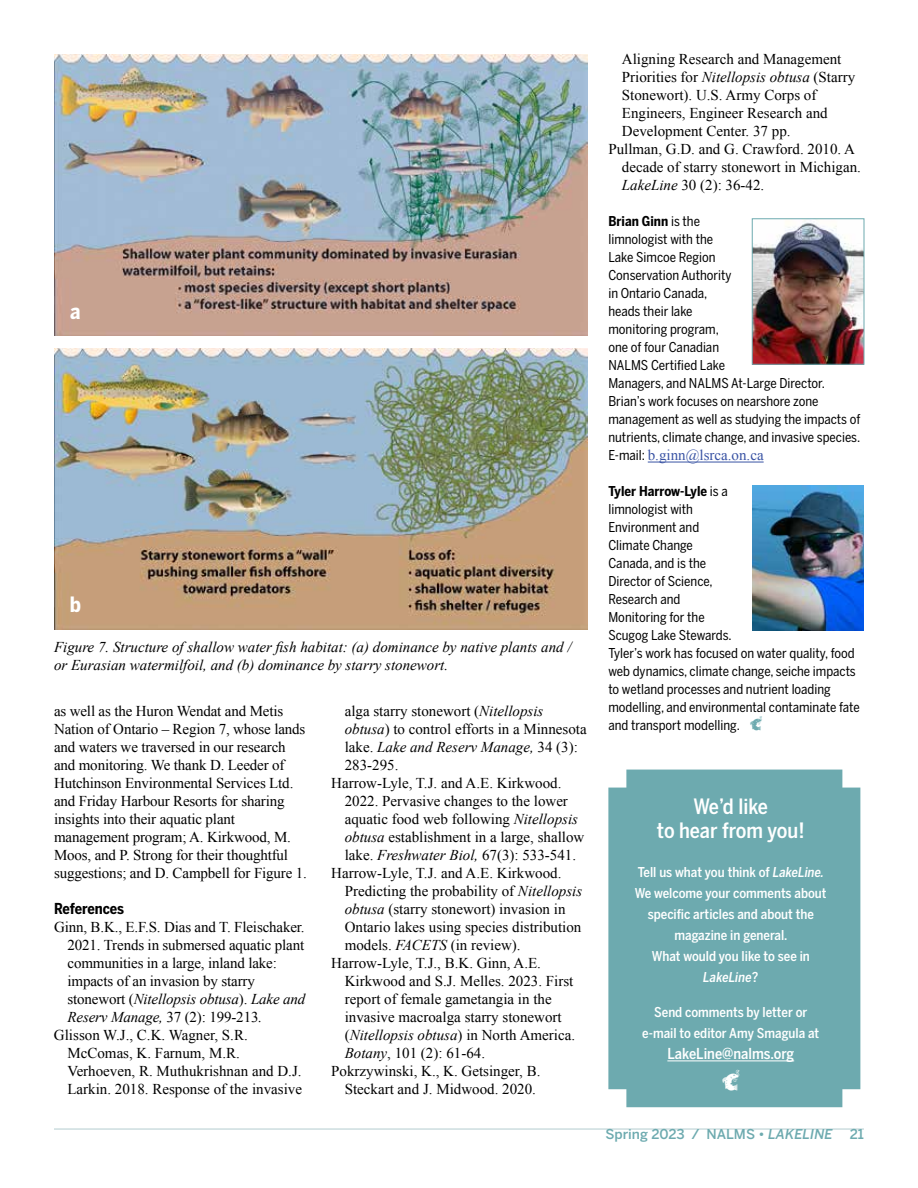
<style>
.page{position:relative;width:918px;height:1188px;background:#fff}
.page>*{position:absolute;margin:0;border:0;box-sizing:border-box;transform-origin:0 0}
.t1{font:24px "Critter";color:#fff}
.t2{font:500 21px/24px "Benton Sans Cond";color:#fff;text-align:center}
.t3{font:700 21px "Benton Sans Cond";color:#fff}
.t4{font:15px/18px "Times New Roman";color:#000}
.t5{font:italic 15px/18px "Times New Roman";color:#000}
.t6{font:15px "Times New Roman";color:#3953a4}
.t7{font:500 15px "Benton Sans Cond";color:#fff}
.t8{font:700 15px "Benton Sans Cond";letter-spacing:-.005em;color:#000}
.t9{font:13.5px/18px "Benton Sans Cond";color:#000}
.t10{font:500 13.5px/21px "Benton Sans Cond";color:#fff;text-align:center}
.t11{font:500 13.5px "Benton Sans";color:#6daaaf}
.s1{font-style:normal}
.s2{font-style:italic}
.s3{font-weight:700}
.s4{font-family:"Benton Sans Cond";font-size:13.5px;color:#000}
.s5{font-family:"Critter";font-size:16.5px;color:#6daaaf}
</style>
<div class="page">
<hr style="left:54px;top:1128px;width:810px;height:2px;background:#ccdddf">
<img style="left:54px;top:54px;width:534px;height:281px">
<img style="left:54px;top:349px;width:534px;height:281px">
<hr style="left:648px;top:462px;width:116px;height:1px;background:#3953a4">
<img style="left:754px;top:220px;width:108px;height:143px">
<div style="left:752px;top:218px;width:112px;height:147px;border:1px solid #6daaaf"></div>
<img style="left:752px;top:485px;width:112px;height:146px">
<svg style="left:608px;top:770px;width:252px;height:337px;background:#72adb1"></svg>
<hr style="left:667px;top:1061px;width:127px;height:1px;background:#fff">
<h2 class="t3" style="left:70px;top:299px;width:12px">a</h2>
<h2 class="t3" style="left:70px;top:591px;width:13px">b</h2>
<p class="t5" style="left:54px;top:637px;width:519px">Figure 7. Structure of shallow water fish habitat: (a) dominance by native plants and / or Eurasian watermilfoil, and (b) dominance by starry stonewort.</p>
<p class="t4" style="left:54px;top:701px;width:255px">as well as the Huron Wendat and Metis Nation of Ontario – Region 7, whose lands and waters we traversed in our research and monitoring. We thank D. Leeder of Hutchinson Environmental Services Ltd. and Friday Harbour Resorts for sharing insights into their aquatic plant management program; A. Kirkwood, M.<br>Moos, and P. Strong for their thoughtful suggestions; and D. Campbell for Figure 1.</p>
<p class="t8" style="left:54px;top:899px;width:72px">References</p>
<p class="t4" style="left:54px;top:917px;width:252px">Ginn, B.K., E.F.S. Dias and T. Fleischaker.</p>
<p class="t4" style="left:68px;top:935px;width:238px">2021. Trends in submersed aquatic plant</p>
<p class="t4" style="left:68px;top:953px;width:211px">communities in a large, inland lake:</p>
<p class="t4" style="left:68px;top:971px;width:189px">impacts of an invasion by starry</p>
<p class="t5" style="left:68px;top:989px;width:239px"><span class="s1">stonewort (</span>Nitellopsis obtusa<span class="s1">).</span> Lake and</p>
<p class="t5" style="left:67px;top:1007px;width:196px">Reserv Manage, <span class="s1">37 (2): 199-213</span>.</p>
<p class="t4" style="left:54px;top:1025px;width:195px">Glisson W.J., C.K. Wagner, S.R.</p>
<p class="t4" style="left:67px;top:1043px;width:174px">McComas, K. Farnum, M.R.</p>
<p class="t4" style="left:67px;top:1061px;width:236px">Verhoeven, R. Muthukrishnan and D.J.</p>
<p class="t4" style="left:67px;top:1079px;width:236px">Larkin. 2018. Response of the invasive</p>
<p class="t4" style="left:345px;top:701px;width:200px">alga starry stonewort (<span class="s2">Nitellopsis</span></p>
<p class="t4" style="left:345px;top:719px;width:244px"><span class="s2">obtusa</span>) to control efforts in a Minnesota</p>
<p class="t5" style="left:345px;top:737px;width:235px"><span class="s1">lake.</span> Lake and Reserv Manage, <span class="s1">34 (3):</span></p>
<p class="t4" style="left:345px;top:755px;width:55px">283-295.</p>
<p class="t4" style="left:331px;top:773px;width:232px">Harrow-Lyle, T.J. and A.E. Kirkwood.</p>
<p class="t4" style="left:345px;top:791px;width:225px">2022. Pervasive changes to the lower</p>
<p class="t4" style="left:345px;top:809px;width:235px">aquatic food web following <span class="s2">Nitellopsis</span></p>
<p class="t4" style="left:345px;top:827px;width:241px"><span class="s2">obtusa</span> establishment in a large, shallow</p>
<p class="t4" style="left:345px;top:845px;width:233px">lake. <span class="s2">Freshwater Biol,</span> 67(3): 533-541.</p>
<p class="t4" style="left:331px;top:863px;width:232px">Harrow-Lyle, T.J. and A.E. Kirkwood.</p>
<p class="t4" style="left:345px;top:881px;width:239px">Predicting the probability of <span class="s2">Nitellopsis</span></p>
<p class="t4" style="left:345px;top:899px;width:222px"><span class="s2">obtusa</span> (starry stonewort) invasion in</p>
<p class="t4" style="left:345px;top:917px;width:238px">Ontario lakes using species distribution</p>
<p class="t4" style="left:345px;top:935px;width:177px">models. <span class="s2">FACETS</span> (in review).</p>
<p class="t4" style="left:331px;top:953px;width:211px">Harrow-Lyle, T.J., B.K. Ginn, A.E.</p>
<p class="t4" style="left:345px;top:971px;width:230px">Kirkwood and S.J. Melles. 2023. First</p>
<p class="t4" style="left:345px;top:989px;width:209px">report of female gametangia in the</p>
<p class="t4" style="left:345px;top:1007px;width:219px">invasive macroalga starry stonewort</p>
<p class="t4" style="left:345px;top:1025px;width:232px">(<span class="s2">Nitellopsis obtusa</span>) in North America.</p>
<p class="t4" style="left:345px;top:1043px;width:142px"><span class="s2">Botany</span>, 101 (2): 61-64.</p>
<p class="t4" style="left:331px;top:1061px;width:211px">Pokrzywinski, K., K. Getsinger, B.</p>
<p class="t4" style="left:345px;top:1079px;width:193px">Steckart and J. Midwood. 2020.</p>
<p class="t4" style="left:622px;top:50px;width:221px">Aligning Research and Management</p>
<p class="t4" style="left:622px;top:68px;width:235px">Priorities for <span class="s2">Nitellopsis obtusa</span> (Starry</p>
<p class="t4" style="left:622px;top:86px;width:196px">Stonewort). U.S. Army Corps of</p>
<p class="t4" style="left:622px;top:104px;width:207px">Engineers, Engineer Research and</p>
<p class="t4" style="left:622px;top:122px;width:170px">Development Center. 37 pp.</p>
<p class="t4" style="left:608px;top:140px;width:248px">Pullman, G.D. and G. Crawford. 2010. A</p>
<p class="t4" style="left:622px;top:158px;width:241px">decade of starry stonewort in Michigan.</p>
<p class="t4" style="left:622px;top:176px;width:144px"><span class="s2">LakeLine</span> 30 (2): 36-42.</p>
<p class="t9" style="left:608px;top:212px;width:253px"><span class="s3">Brian Ginn</span> is the<br>limnologist with the<br>Lake Simcoe Region<br>Conservation Authority<br>in Ontario Canada,<br>heads their lake<br>monitoring program,<br>one of four Canadian<br>NALMS Certified Lake<br>Managers, and NALMS At-Large Director.<br>Brian’s work focuses on nearshore zone management as well as studying the impacts of nutrients, climate change, and invasive species.</p>
<p class="t6" style="left:608px;top:445px;width:157px"><span class="s4">E-mail:</span> b.ginn@lsrca.on.ca</p>
<p class="t9" style="left:608px;top:482px;width:253px"><span class="s3">Tyler Harrow-Lyle</span> is a<br>limnologist with<br>Environment and<br>Climate Change<br>Canada, and is the<br>Director of Science,<br>Research and<br>Monitoring for the<br>Scugog Lake Stewards.<br>Tyler’s work has focused on water quality, food web dynamics, climate change, seiche impacts to wetland processes and nutrient loading modelling, and environmental contaminate fate and transport modelling. <span class="s5">c</span></p>
<h2 class="t2" style="left:657px;top:795px;width:149px">We’d like<br>to hear from you!</h2>
<p class="t10" style="left:635px;top:862px;width:193px">Tell us what you think of <span class="s2">LakeLine.<br></span>We welcome your comments about specific articles and about the magazine in general.<br>What would you like to see in<br><span class="s2">LakeLine</span>?</p>
<p class="t10" style="left:642px;top:1002px;width:179px">Send comments by letter or e-mail to editor Amy Smagula at</p>
<p class="t7" style="left:667px;top:1044px;width:128px">LakeLine@nalms.org</p>
<h1 class="t1" style="left:722px;top:1067px;width:19px">c</h1>
<p class="t11" style="left:605px;top:1126px;width:229px">Spring 2023 / NALMS • <span class="s2">LAKELINE</span></p>
<p class="t11" style="left:850px;top:1126px;width:16px">21</p>
</div>
